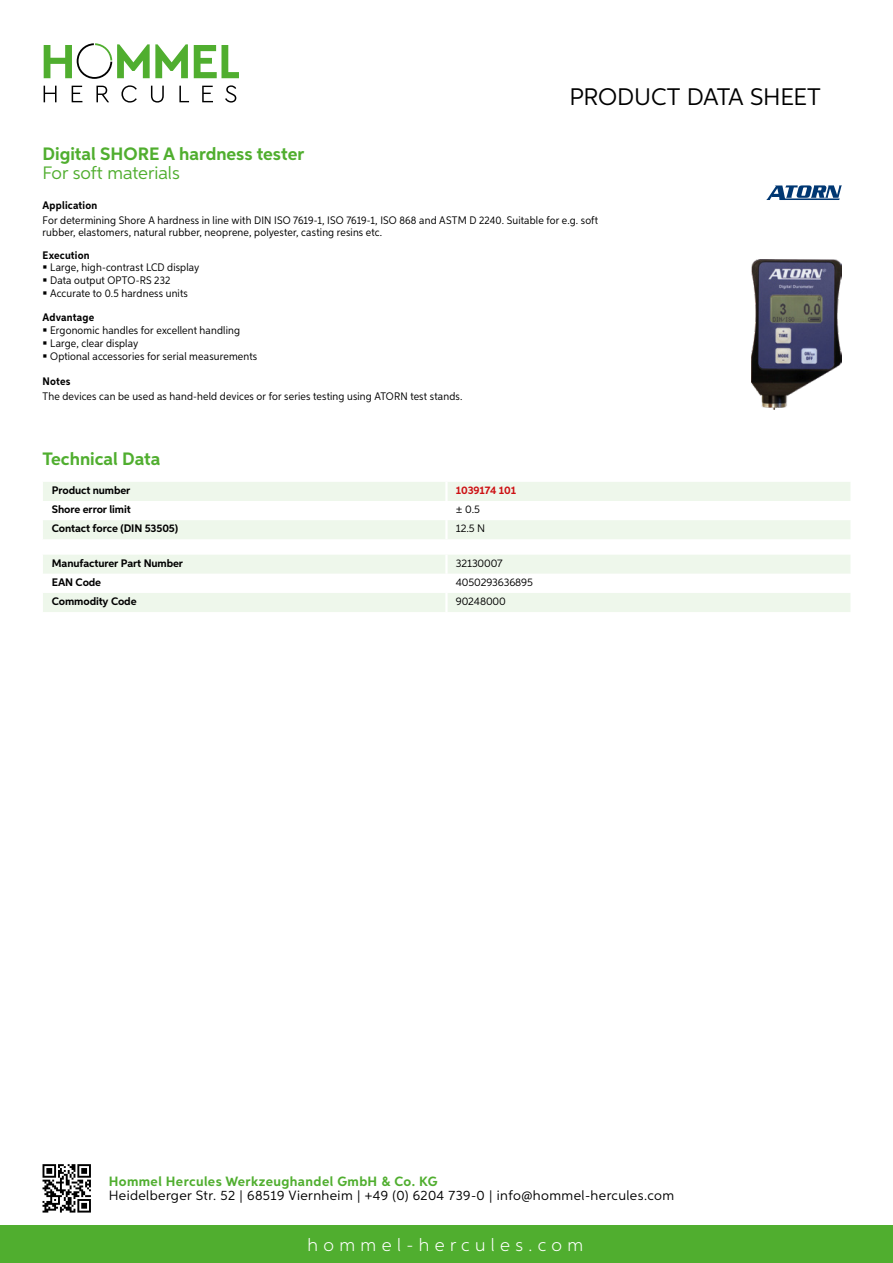
<style>
.page{position:relative;width:893px;height:1263px;background:#fff}
.page>*{position:absolute;margin:0;border:0;box-sizing:border-box;transform-origin:0 0}
.t1{font:24px "Aspira";letter-spacing:-.01em;color:#000}
.t2{font:700 18px "Aspira";color:#50ae2f}
.t3{font:300 18px "Aspira";letter-spacing:.3em;color:#fff}
.t4{font:18px "Aspira";color:#50ae2f}
.t5{font:13.5px "Aspira";letter-spacing:.03em;color:#000}
.t6{font:700 13.5px "Aspira";letter-spacing:.03em;color:#50ae2f}
.t7{font:10.95px/12.8px "Aspira Nar";letter-spacing:.015em;color:#000}
.t8{font:700 10.95px "Aspira";letter-spacing:-.01em;color:#000}
.t9{font:10.95px "Aspira";letter-spacing:-.01em;color:#000}
.t10{font:700 10.95px "Aspira Nar";letter-spacing:.015em;color:#000}
.t11{font:700 10.95px "Aspira";letter-spacing:-.01em;color:#cd1013}
</style>
<div class="page">
<div style="left:0;top:1226px;width:893px;height:37px;background:#50ae2f"></div>
<svg style="left:43px;top:1164px;width:48px;height:48px"></svg>
<svg style="left:194px;top:45px;width:45px;height:33px"></svg>
<svg style="left:44px;top:43px;width:144px;height:36px"></svg>
<svg style="left:44px;top:86px;width:13px;height:16px"></svg>
<svg style="left:72px;top:86px;width:10px;height:16px"></svg>
<svg style="left:96px;top:86px;width:13px;height:16px"></svg>
<svg style="left:121px;top:85px;width:16px;height:18px"></svg>
<svg style="left:151px;top:86px;width:13px;height:17px"></svg>
<svg style="left:179px;top:86px;width:10px;height:16px"></svg>
<svg style="left:202px;top:86px;width:11px;height:16px"></svg>
<svg style="left:225px;top:85px;width:11px;height:18px"></svg>
<svg style="left:43px;top:482px;width:807px;height:57px"></svg>
<hr style="left:445px;top:520px;width:3px;height:19px;background:#fff">
<svg style="left:43px;top:555px;width:807px;height:57px"></svg>
<hr style="left:445px;top:593px;width:3px;height:19px;background:#fff">
<img style="left:752px;top:259px;width:90px;height:150px">
<svg style="left:766px;top:185px;width:76px;height:15px"></svg>
<h1 class="t1" style="left:569px;top:82px;width:253px">Product data sh eet</h1>
<h2 class="t2" style="left:43px;top:142px;width:263px">Digital SHORE A hardness tester</h2>
<h2 class="t4" style="left:43px;top:162px;width:139px">For soft materials</h2>
<p class="t10" style="left:43px;top:199px;width:56px">Application</p>
<p class="t7" style="left:43px;top:214px;width:557px;line-height:12px">For determining Shore A hardness in line with DIN ISO 7619-1, ISO 7619-1, ISO 868 and ASTM D 2240. Suitable for e.g. soft rubber, elastomers, natural rubber, neoprene, polyester, casting resins etc.</p>
<p class="t10" style="left:43px;top:248px;width:49px">Execution</p>
<p class="t7" style="left:50px;top:261px;width:151px">Large, high-contrast LCD display<br>Data output OPTO-RS 232<br>Accurate to 0.5 hardness units</p>
<p class="t10" style="left:43px;top:311px;width:53px">Advantage</p>
<p class="t7" style="left:50px;top:324px;width:209px">Ergonomic handles for excellent handling<br>Large, clear display<br>Optional accessories for serial measurements</p>
<p class="t10" style="left:43px;top:374px;width:29px">Notes</p>
<p class="t7" style="left:43px;top:390px;width:421px">The devices can be used as hand-held devices or for series testing using ATORN test stands.</p>
<h2 class="t2" style="left:43px;top:448px;width:120px">Technical Data</h2>
<p class="t8" style="left:52px;top:483px;width:80px">Product number</p>
<p class="t11" style="left:456px;top:483px;width:62px">1039174 101</p>
<p class="t8" style="left:52px;top:502px;width:80px">Shore error limit</p>
<p class="t9" style="left:456px;top:502px;width:26px">± 0.5</p>
<p class="t8" style="left:52px;top:521px;width:128px">Contact force (DIN 53505)</p>
<p class="t9" style="left:456px;top:522px;width:31px">12.5 N</p>
<p class="t8" style="left:52px;top:556px;width:133px">Manufacturer Part Number</p>
<p class="t9" style="left:456px;top:556px;width:48px">32130007</p>
<p class="t8" style="left:52px;top:575px;width:51px">EAN Code</p>
<p class="t9" style="left:456px;top:575px;width:79px">4050293636895</p>
<p class="t8" style="left:52px;top:594px;width:86px">Commodity Code</p>
<p class="t9" style="left:456px;top:594px;width:51px">90248000</p>
<p class="t6" style="left:109px;top:1172px;width:330px">Hommel Hercules Werkzeughandel GmbH &amp; Co. KG</p>
<p class="t5" style="left:109px;top:1187px;width:567px">Heidelberger Str. 52 | 68519 Viernheim | +49 (0) 6204 739-0 | info@hommel-hercules.com</p>
<h2 class="t3" style="left:307px;top:1234px;width:277px">hommel-hercules.com</h2>
</div>
